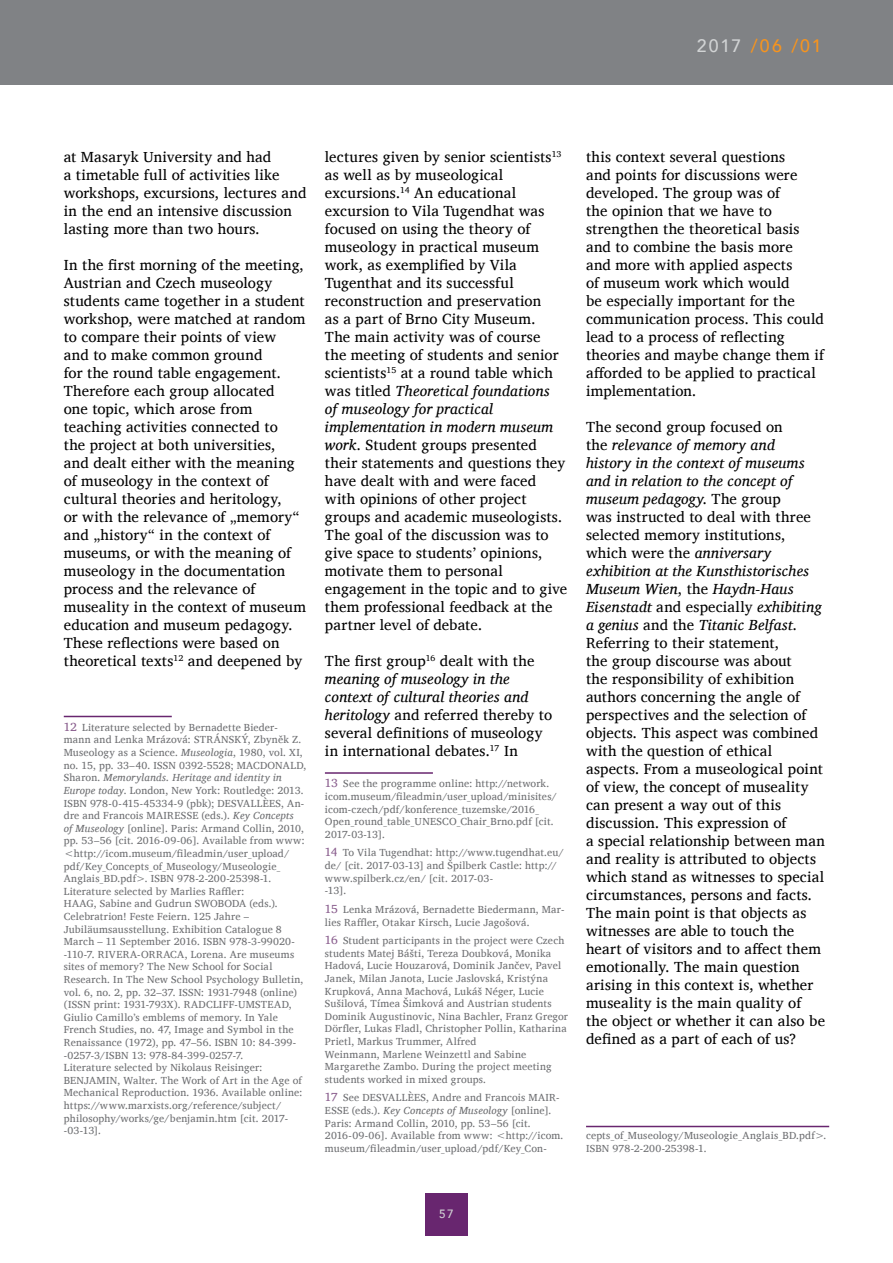
<style>
.page{position:relative;width:893px;height:1263px;background:#fff}
.page>*{position:absolute;margin:0;border:0;box-sizing:border-box;transform-origin:0 0}
.t1{font:500 18px "Avenir";letter-spacing:.11em;color:#f7941e}
.t2{font:15px/18px "Charis SIL";letter-spacing:.01em;color:#000}
.t3{font:500 12px "Avenir";color:#d1d3d4}
.t4{font:10.5px/12.6px "Charis SIL";letter-spacing:.02em;color:#6d6e71}
.s1{color:#d1d3d4}
.s2{font-size:12px;color:#895d8d}
.s3{font-style:italic}
</style>
<div class="page">
<div style="left:0;top:0;width:893px;height:85px;background:#808285"></div>
<div style="left:425px;top:1193px;width:43px;height:42px;background:#68266f"></div>
<hr style="left:64px;top:716px;width:108px;height:1px;background:#68266f">
<hr style="left:325px;top:772px;width:108px;height:2px;background:#68266f">
<hr style="left:586px;top:1126px;width:243px;height:1px;background:#68266f">
<p class="t1" style="left:697px;top:30px;width:126px"><span class="s1">2017</span> /06 /01</p>
<p class="t2" style="left:64px;top:148px;width:244px">at Masaryk University and had<br>a timetable full of activities like workshops, excursions, lectures and in the end an intensive discussion lasting more than two hours.</p>
<p class="t2" style="left:64px;top:256px;width:244px">In the first morning of the meeting,<br>Austrian and Czech museology students came together in a student workshop, were matched at random to compare their points of view<br>and to make common ground<br>for the round table engagement.<br>Therefore each group allocated<br>one topic, which arose from teaching activities connected to<br>the project at both universities,<br>and dealt either with the meaning of museology in the context of cultural theories and heritology,<br>or with the relevance of „memory“ and „history“ in the context of museums, or with the meaning of museology in the documentation process and the relevance of museality in the context of museum education and museum pedagogy.<br>These reflections were based on theoretical texts<sup>12</sup> and deepened by</p>
<p class="t4" style="left:64px;top:721px;width:244px"><span class="s2">12</span> Literature selected by Bernadette Bieder&shy;mann and Lenka Mrázová: STRÁNSKÝ, Zbyněk Z.<br>Museology as a Science. <span class="s3">Museologia</span>, 1980, vol. XI, no. 15, pp. 33–40. ISSN 0392-5528; MACDONALD, Sharon. <span class="s3">Memorylands. Heritage and identity in Europe today</span>. London, New York: Routledge: 2013.<br>ISBN 978-0-415-45334-9 (pbk); DESVALLÈES, An&shy;dre and Francois MAIRESSE (eds.). <span class="s3">Key Concepts<br>of Museology</span> [online]. Paris: Armand Collin, 2010, pp. 53–56 [cit. 2016-09-06]. Available from www: &lt;http://icom.museum/fileadmin/user_upload/ pdf/Key_Concepts_of_Museology/Museologie_ Anglais_BD.pdf&gt;. ISBN 978-2-200-25398-1.<br>Literature selected by Marlies Raffler:<br>HAAG, Sabine and Gudrun SWOBODA (eds.).<br>Celebratrion! Feste Feiern. 125 Jahre – Jubiläumsausstellung. Exhibition Catalogue 8<br>March – 11 September 2016. ISBN 978-3-99020- -110-7. RIVERA-ORRACA, Lorena. Are museums sites of memory? The New School for Social Research. In The New School Psychology Bulletin, vol. 6, no. 2, pp. 32–37. ISSN: 1931-7948 (online) (ISSN print: 1931-793X). RADCLIFF-UMSTEAD, Giulio Camillo’s emblems of memory. In Yale French Studies, no. 47, Image and Symbol in the Renaissance (1972), pp. 47–56. ISBN 10: 84-399- -0257-3/ISBN 13: 978-84-399-0257-7.<br>Literature selected by Nikolaus Reisinger:<br>BENJAMIN, Walter. The Work of Art in the Age of Mechanical Reproduction. 1936. Available online: https://www.marxists.org/reference/subject/ philosophy/works/ge/benjamin.htm [cit. 2017- -03-13].</p>
<p class="t2" style="left:325px;top:148px;width:244px">lectures given by senior scientists<sup>13 </sup>as well as by museological excursions.<sup>14</sup> An educational excursion to Vila Tugendhat was focused on using the theory of museology in practical museum work, as exemplified by Vila<br>Tugenthat and its successful reconstruction and preservation<br>as a part of Brno City Museum.<br>The main activity was of course<br>the meeting of students and senior scientists<sup>15</sup> at a round table which was titled <span class="s3">Theoretical foundations<br>of museology for practical implementation in modern museum work</span>. Student groups presented their statements and questions they have dealt with and were faced with opinions of other project groups and academic museologists.<br>The goal of the discussion was to give space to students’ opinions, motivate them to personal engagement in the topic and to give them professional feedback at the partner level of debate.</p>
<p class="t2" style="left:325px;top:652px;width:229px">The first group<sup>16</sup> dealt with the <span class="s3">meaning of museology in the context of cultural theories and heritology</span> and referred thereby to several definitions of museology in international debates.<sup>17</sup> In</p>
<p class="t4" style="left:325px;top:777px;width:233px"><span class="s2">13</span> See the programme online: http://network. icom.museum/fileadmin/user_upload/minisites/ icom-czech/pdf/konference_tuzemske/2016_ Open_round_table_UNESCO_Chair_Brno.pdf [cit.<br>2017-03-13].</p>
<p class="t4" style="left:325px;top:846px;width:240px"><span class="s2">14</span> To Vila Tugendhat: http://www.tugendhat.eu/ de/ [cit. 2017-03-13] and Špilberk Castle: http:// www.spilberk.cz/en/ [cit. 2017-03-<br>-13].</p>
<p class="t4" style="left:325px;top:903px;width:241px"><span class="s2">15</span> Lenka Mrázová, Bernadette Biedermann, Mar&shy;lies Raffler, Otakar Kirsch, Lucie Jagošová.</p>
<p class="t4" style="left:325px;top:934px;width:245px"><span class="s2">16</span> Student participants in the project were Czech students Matej Bášti, Tereza Doubková, Monika Hadová, Lucie Houzarová, Dominik Jančev, Pavel Janek, Milan Janota, Lucie Jaslovská, Kristýna Krupková, Anna Machová, Lukáš Néger, Lucie Sušilová, Tímea Šimková and Austrian students Dominik Augustinovic, Nina Bachler, Franz Gregor Dörfler, Lukas Fladl, Christopher Pollin, Katharina Prietl, Markus Trummer, Alfred<br>Weinmann, Marlene Weinzettl and Sabine Margarethe Zambo. During the project meeting students worked in mixed groups.</p>
<p class="t4" style="left:325px;top:1091px;width:240px"><span class="s2">17</span> See DESVALLÈES, Andre and Francois MAIR-ESSE (eds.). <span class="s3">Key Concepts of Museology</span> [online].<br>Paris: Armand Collin, 2010, pp. 53–56 [cit.<br>2016-09-06]. Available from www: &lt;http://icom. museum/fileadmin/user_upload/pdf/Key_Con-</p>
<p class="t2" style="left:586px;top:148px;width:240px">this context several questions<br>and points for discussions were developed. The group was of<br>the opinion that we have to strengthen the theoretical basis and to combine the basis more<br>and more with applied aspects<br>of museum work which would<br>be especially important for the communication process. This could lead to a process of reflecting theories and maybe change them if afforded to be applied to practical implementation.</p>
<p class="t2" style="left:586px;top:418px;width:240px">The second group focused on<br>the <span class="s3">relevance of memory and<br>history in the context of museums and in relation to the concept of museum pedagogy</span>. The group<br>was instructed to deal with three selected memory institutions, which were the <span class="s3">anniversary exhibition at the Kunsthistorisches<br>Museum Wien</span>, the <span class="s3">Haydn-Haus<br>Eisenstadt</span> and especially <span class="s3">exhibiting a genius</span> and the <span class="s3">Titanic Belfast</span>.<br>Referring to their statement,<br>the group discourse was about<br>the responsibility of exhibition authors concerning the angle of perspectives and the selection of objects. This aspect was combined with the question of ethical aspects. From a museological point of view, the concept of museality can present a way out of this discussion. This expression of<br>a special relationship between man and reality is attributed to objects which stand as witnesses to special circumstances, persons and facts.<br>The main point is that objects as witnesses are able to touch the heart of visitors and to affect them emotionally. The main question arising in this context is, whether museality is the main quality of the object or whether it can also be defined as a part of each of us?</p>
<p class="t4" style="left:586px;top:1129px;width:242px">cepts_of_Museology/Museologie_Anglais_BD.pdf&gt;.<br>ISBN 978-2-200-25398-1.</p>
<p class="t3" style="left:439px;top:1203px;width:16px">57</p>
</div>
